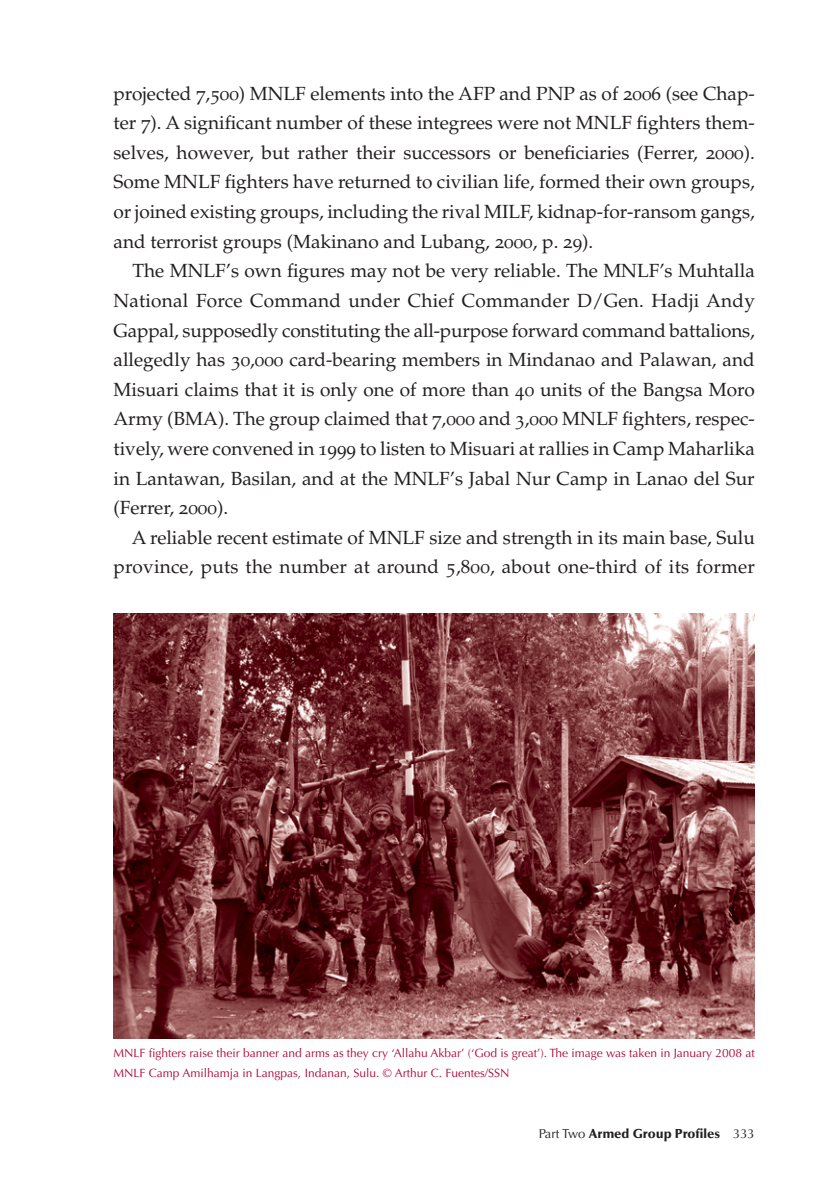
<style>
.page{position:relative;width:840px;height:1191px;background:#fff}
.page>*{position:absolute;margin:0;border:0;box-sizing:border-box;transform-origin:0 0}
.t1{font:19px/29.6px "Palatino";color:#231f20;text-align:justify}
.t2{font:900 13px "Optima";color:#231f20}
.t3{font:12px/20px "Optima";color:#b30738}
.s1{font-family:"Palatino SC"}
.s2{font-weight:400}
</style>
<div class="page">
<img style="left:113px;top:613px;width:641px;height:425px">
<p class="t1" style="left:113px;top:81px;width:642px">projected <span class="s1">7</span>,<span class="s1">500</span>) MNLF elements into the AFP and PNP as of <span class="s1">2006</span> (see Chap&shy;ter <span class="s1">7</span>). A significant number of these integrees were not MNLF fighters them&shy;selves, however, but rather their successors or beneficiaries (Ferrer, <span class="s1">2000</span>).<br>Some MNLF fighters have returned to civilian life, formed their own groups, or joined existing groups, including the rival MILF, kidnap-for-ransom gangs, and terrorist groups (Makinano and Lubang, <span class="s1">2000</span>, p. <span class="s1">29</span>).</p>
<p class="t1" style="left:113px;top:258px;width:642px;text-indent:19px">The MNLF’s own figures may not be very reliable. The MNLF’s Muhtalla National Force Command under Chief Commander D/Gen. Hadji Andy Gappal, supposedly constituting the all-purpose forward command battalions, allegedly has <span class="s1">30</span>,<span class="s1">000</span> card-bearing members in Mindanao and Palawan, and Misuari claims that it is only one of more than <span class="s1">40</span> units of the Bangsa Moro Army (BMA). The group claimed that <span class="s1">7</span>,<span class="s1">000</span> and <span class="s1">3</span>,<span class="s1">000</span> MNLF fighters, respec&shy;tively, were convened in <span class="s1">1999</span> to listen to Misuari at rallies in Camp Maharlika in Lantawan, Basilan, and at the MNLF’s Jabal Nur Camp in Lanao del Sur (Ferrer, <span class="s1">2000</span>).</p>
<p class="t1" style="left:113px;top:525px;width:642px;text-align:right">A reliable recent estimate of MNLF size and strength in its main base, Sulu province, puts the number at around <span class="s1">5</span>,<span class="s1">800</span>, about one-third of its former</p>
<p class="t3" style="left:113px;top:1044px;width:642px">MNLF fighters raise their banner and arms as they cry ‘Allahu Akbar’ (‘God is great’). The image was taken in January 2008 at<br>MNLF Camp Amilhamja in Langpas, Indanan, Sulu. © Arthur C. Fuentes/SSN</p>
<p class="t2" style="left:538px;top:1128px;width:217px"><span class="s2">Part Two</span> Armed Group Profiles <span class="s2">333</span></p>
</div>
